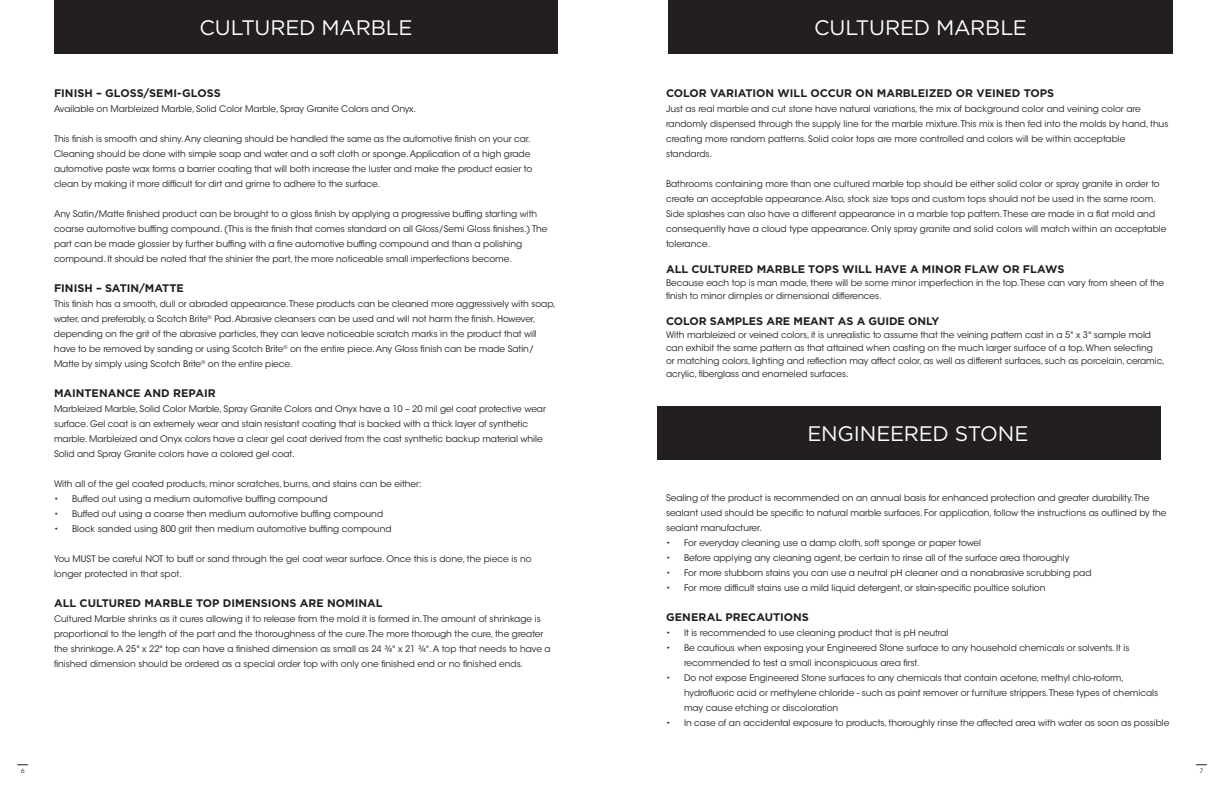
<style>
.page{position:relative;width:1224px;height:792px;background:#fff}
.page>*{position:absolute;margin:0;border:0;box-sizing:border-box;transform-origin:0 0}
.t1{font:21px "Gotham";letter-spacing:-.015em;color:#fff}
.t2{font:700 11px "Gotham";color:#231f20}
.t3{font:9px/15px "ITC Avant Garde Std";letter-spacing:-.005em;color:#231f20}
.t4{font:6px "ITC Avant Garde Std";color:#231f20}
</style>
<div class="page">
<div style="left:54px;top:0;width:504px;height:54px;background:#231f20"></div>
<div style="left:669px;top:0;width:504px;height:54px;background:#231f20"></div>
<div style="left:657px;top:406px;width:504px;height:54px;background:#231f20"></div>
<h1 class="t1" style="left:200px;top:15px;width:214px">CULTURED MARBLE</h1>
<h1 class="t1" style="left:814px;top:15px;width:214px">CULTURED MARBLE</h1>
<p class="t2" style="left:54px;top:86px;width:168px">FINISH – GLOSS/SEMI-GLOSS</p>
<p class="t3" style="left:54px;top:102px;width:364px">Available on Marbleized Marble, Solid Color Marble, Spray Granite Colors and Onyx.</p>
<p class="t3" style="left:54px;top:132px;width:480px">This finish is smooth and shiny. Any cleaning should be handled the same as the automotive finish on your car.<br>Cleaning should be done with simple soap and water and a soft cloth or sponge. Application of a high grade automotive paste wax forms a barrier coating that will both increase the luster and make the product easier to clean by making it more difficult for dirt and grime to adhere to the surface.</p>
<p class="t3" style="left:54px;top:207px;width:495px">Any Satin/Matte finished product can be brought to a gloss finish by applying a progressive buffing starting with coarse automotive buffing compound. (This is the finish that comes standard on all Gloss/Semi Gloss finishes.) The part can be made glossier by further buffing with a fine automotive buffing compound and than a polishing compound. It should be noted that the shinier the part, the more noticeable small imperfections become.</p>
<p class="t2" style="left:54px;top:281px;width:131px">FINISH – SATIN/MATTE</p>
<p class="t3" style="left:54px;top:297px;width:503px">This finish has a smooth, dull or abraded appearance. These products can be cleaned more aggressively with soap, water, and preferably, a Scotch Brite<sup>®</sup> Pad. Abrasive cleansers can be used and will not harm the finish. However, depending on the grit of the abrasive particles, they can leave noticeable scratch marks in the product that will have to be removed by sanding or using Scotch Brite<sup>®</sup> on the entire piece. Any Gloss finish can be made Satin/ Matte by simply using Scotch Brite<sup>®</sup> on the entire piece.</p>
<p class="t2" style="left:54px;top:386px;width:163px">MAINTENANCE AND REPAIR</p>
<p class="t3" style="left:54px;top:402px;width:493px">Marbleized Marble, Solid Color Marble, Spray Granite Colors and Onyx have a 10 – 20 mil gel coat protective wear surface. Gel coat is an extremely wear and stain resistant coating that is backed with a thick layer of synthetic marble. Marbleized and Onyx colors have a clear gel coat derived from the cast synthetic backup material while Solid and Spray Granite colors have a colored gel coat.</p>
<p class="t3" style="left:54px;top:477px;width:369px">With all of the gel coated products, minor scratches, burns, and stains can be either:</p>
<p class="t3" style="left:54px;top:492px;width:275px">• Buffed out using a medium automotive buffing compound</p>
<p class="t3" style="left:54px;top:507px;width:331px">• Buffed out using a coarse then medium automotive buffing compound</p>
<p class="t3" style="left:54px;top:522px;width:339px">• Block sanded using 800 grit then medium automotive buffing compound</p>
<p class="t3" style="left:54px;top:552px;width:479px">You MUST be careful NOT to buff or sand through the gel coat wear surface. Once this is done, the piece is no longer protected in that spot.</p>
<p class="t2" style="left:54px;top:596px;width:330px">ALL CULTURED MARBLE TOP DIMENSIONS ARE NOMINAL</p>
<p class="t3" style="left:54px;top:612px;width:498px">Cultured Marble shrinks as it cures allowing it to release from the mold it is formed in. The amount of shrinkage is proportional to the length of the part and the thoroughness of the cure. The more thorough the cure, the greater the shrinkage. A 25" x 22" top can have a finished dimension as small as 24 3/4" x 21 3/4". A top that needs to have a finished dimension should be ordered as a special order top with only one finished end or no finished ends.</p>
<p class="t2" style="left:666px;top:86px;width:390px">COLOR VARIATION WILL OCCUR ON MARBLEIZED OR VEINED TOPS</p>
<p class="t3" style="left:666px;top:102px;width:504px">Just as real marble and cut stone have natural variations, the mix of background color and veining color are randomly dispensed through the supply line for the marble mixture. This mix is then fed into the molds by hand, thus creating more random patterns. Solid color tops are more controlled and colors will be within acceptable standards.</p>
<p class="t3" style="left:666px;top:177px;width:502px">Bathrooms containing more than one cultured marble top should be either solid color or spray granite in order to create an acceptable appearance. Also, stock size tops and custom tops should not be used in the same room.<br>Side splashes can also have a different appearance in a marble top pattern. These are made in a flat mold and consequently have a cloud type appearance. Only spray granite and solid colors will match within an acceptable tolerance.</p>
<p class="t2" style="left:666px;top:262px;width:400px">ALL CULTURED MARBLE TOPS WILL HAVE A MINOR FLAW OR FLAWS</p>
<p class="t3" style="left:666px;top:277px;width:500px;line-height:13px">Because each top is man made, there will be some minor imperfection in the top. These can vary from sheen of the finish to minor dimples or dimensional differences.</p>
<p class="t2" style="left:666px;top:314px;width:275px">COLOR SAMPLES ARE MEANT AS A GUIDE ONLY</p>
<p class="t3" style="left:666px;top:329px;width:500px;line-height:13px">With marbleized or veined colors, it is unrealistic to assume that the veining pattern cast in a 5" x 3" sample mold can exhibit the same pattern as that attained when casting on the much larger surface of a top. When selecting<br>or matching colors, lighting and reflection may affect color, as well as different surfaces, such as porcelain, ceramic, acrylic, fiberglass and enameled surfaces.</p>
<h1 class="t1" style="left:808px;top:421px;width:222px">ENGINEERED STONE</h1>
<p class="t3" style="left:666px;top:491px;width:502px">Sealing of the product is recommended on an annual basis for enhanced protection and greater durability. The sealant used should be specific to natural marble surfaces. For application, follow the instructions as outlined by the sealant manufacturer.</p>
<p class="t3" style="left:666px;top:536px;width:317px">• For everyday cleaning use a damp cloth, soft sponge or paper towel</p>
<p class="t3" style="left:666px;top:551px;width:405px">• Before applying any cleaning agent, be certain to rinse all of the surface area thoroughly</p>
<p class="t3" style="left:666px;top:566px;width:427px">• For more stubborn stains you can use a neutral pH cleaner and a nonabrasive scrubbing pad</p>
<p class="t3" style="left:666px;top:581px;width:381px">• For more difficult stains use a mild liquid detergent, or stain-specific poultice solution</p>
<p class="t2" style="left:666px;top:610px;width:144px">GENERAL PRECAUTIONS</p>
<p class="t3" style="left:666px;top:626px;width:284px">• It is recommended to use cleaning product that is pH neutral</p>
<p class="t3" style="left:684px;top:641px;width:447px;text-indent:-18px">• Be cautious when exposing your Engineered Stone surface to any household chemicals or solvents. It is recommended to test a small inconspicuous area first.</p>
<p class="t3" style="left:684px;top:671px;width:476px;text-indent:-18px">• Do not expose Engineered Stone surfaces to any chemicals that contain acetone, methyl chlo-roform, hydrofluoric acid or methylene chloride - such as paint remover or furniture strippers. These types of chemicals may cause etching or discoloration</p>
<p class="t3" style="left:666px;top:716px;width:505px">• In case of an accidental exposure to products, thoroughly rinse the affected area with water as soon as possible</p>
<p class="t4" style="left:21px;top:767px;width:5px">6</p>
<p class="t4" style="left:1200px;top:767px;width:5px">7</p>
</div>
